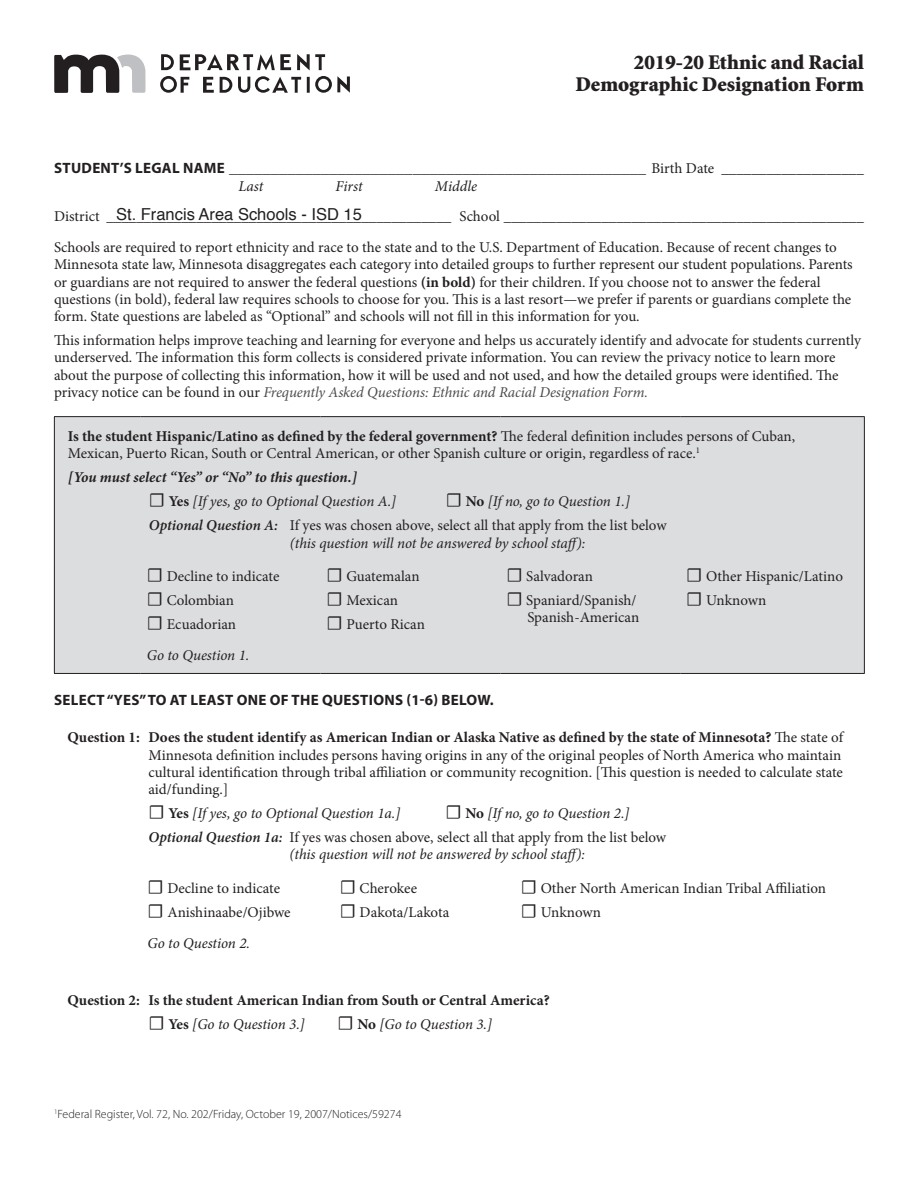
<style>
.page{position:relative;width:918px;height:1188px;background:#fff}
.page>*{position:absolute;margin:0;border:0;box-sizing:border-box;transform-origin:0 0}
.Body{font:900 21px/22.5px "Minion Std";color:#231f20;text-align:right}
.Body-2{font:16.5px "Helvetica";color:#231f20}
.Body-3{font:15px/17.2px "Minion Pro";color:#231f20}
.Body-4{font:italic 15px "Minion Pro";letter-spacing:-.005em;color:#231f20}
.Body-5{font:15px "Helvetica";color:#231f20}
.Body-6{font:700 15px "Minion Pro";color:#231f20}
.Body-7{font:700 15px "Myriad Pro";letter-spacing:.02em;color:#231f20}
.Body-8{font:italic 700 15px "Minion Pro";letter-spacing:-.005em;color:#231f20}
.Body-9{font:300 12px "Myriad Pro";color:#231f20}
.s1{font-family:"Myriad Pro";font-weight:700}
.s2{font-family:"Minion Pro"}
.s3{font-weight:700}
.s4{font-style:italic;color:#4b4c4d}
.s5{font-style:normal;font-size:19.5px}
.s6{font-weight:700;font-style:normal}
.s7{font-weight:600;font-style:italic}
.s8{font-style:italic}
.s9{font-size:19.5px}
</style>
<div class="page">
<div style="left:55px;top:417px;width:809px;height:256px;background:#dcdddf"></div>
<hr style="left:54px;top:416px;width:87px;height:1px;background:#231f20">
<hr style="left:54px;top:417px;width:1px;height:144px;background:#231f20">
<hr style="left:141px;top:416px;width:180px;height:1px;background:#231f20">
<hr style="left:321px;top:416px;width:179px;height:1px;background:#231f20">
<hr style="left:500px;top:416px;width:180px;height:1px;background:#231f20">
<hr style="left:680px;top:416px;width:185px;height:1px;background:#231f20">
<hr style="left:864px;top:417px;width:1px;height:144px;background:#231f20">
<hr style="left:54px;top:561px;width:1px;height:112px;background:#231f20">
<hr style="left:864px;top:561px;width:1px;height:112px;background:#231f20">
<hr style="left:54px;top:673px;width:87px;height:1px;background:#231f20">
<hr style="left:141px;top:673px;width:180px;height:1px;background:#231f20">
<hr style="left:321px;top:673px;width:179px;height:1px;background:#231f20">
<hr style="left:500px;top:673px;width:180px;height:1px;background:#231f20">
<hr style="left:680px;top:673px;width:185px;height:1px;background:#231f20">
<svg style="left:161px;top:54px;width:13px;height:16px"></svg>
<svg style="left:297px;top:54px;width:28px;height:16px"></svg>
<svg style="left:160px;top:76px;width:29px;height:17px"></svg>
<svg style="left:220px;top:77px;width:12px;height:16px"></svg>
<svg style="left:180px;top:54px;width:111px;height:16px"></svg>
<svg style="left:203px;top:77px;width:11px;height:16px"></svg>
<svg style="left:238px;top:76px;width:63px;height:17px"></svg>
<svg style="left:307px;top:76px;width:43px;height:17px"></svg>
<svg style="left:54px;top:55px;width:91px;height:38px"></svg>
<p class="Body" style="left:575px;top:51px;width:290px">2019-20 Ethnic and Racial<br>Demographic Designation Form</p>
<p class="Body-5" style="left:54px;top:156px;width:811px"><span class="s1">STUDENT’S LEGAL NAME</span> __________________________________________________ <span class="s2">Birth Date ___________________</span></p>
<p class="Body-4" style="left:238px;top:175px;width:26px">Last</p>
<p class="Body-4" style="left:336px;top:175px;width:29px">First</p>
<p class="Body-4" style="left:435px;top:175px;width:44px">Middle</p>
<p class="Body-3" style="left:54px;top:208px;width:811px">District ______________________________________________ School ________________________________________________</p>
<p class="Body-3" style="left:54px;top:239px;width:800px">Schools are required to report ethnicity and race to the state and to the U.S. Department of Education. Because of recent changes to Minnesota state law, Minnesota disaggregates each category into detailed groups to further represent our student populations. Parents or guardians are not required to answer the federal questions <span class="s3">(in bold)</span> for their children. If you choose not to answer the federal questions (in bold), federal law requires schools to choose for you. This is a last resort—we prefer if parents or guardians complete the form. State questions are labeled as “Optional” and schools will not fill in this information for you.</p>
<p class="Body-3" style="left:54px;top:332px;width:808px">This information helps improve teaching and learning for everyone and helps us accurately identify and advocate for students currently underserved. The information this form collects is considered private information. You can review the privacy notice to learn more about the purpose of collecting this information, how it will be used and not used, and how the detailed groups were identified. The privacy notice can be found in our <span class="s4">Frequently Asked Questions: Ethnic and Racial Designation Form.</span></p>
<p class="Body-3" style="left:68px;top:428px;width:729px"><span class="s3">Is the student Hispanic/Latino as defined by the federal government?</span> The federal definition includes persons of Cuban,<br>Mexican, Puerto Rican, South or Central American, or other Spanish culture or origin, regardless of race.<sup>1</sup></p>
<p class="Body-8" style="left:68px;top:467px;width:291px">[You must select “Yes” or “No” to this question.]</p>
<p class="Body-4" style="left:149px;top:491px;width:249px"><span class="s5">☐</span> <span class="s6">Yes</span> [If yes, go to Optional Question A.]</p>
<p class="Body-4" style="left:446px;top:491px;width:186px"><span class="s5">☐</span> <span class="s6">No</span> [If no, go to Question 1.]</p>
<p class="Body-3" style="left:290px;top:517px;width:378px;text-indent:-141px"><span class="s7">Optional Question A:</span> If yes was chosen above, select all that apply from the list below <span class="s8">(this question will not be answered by school staff):</span></p>
<p class="Body-3" style="left:147px;top:568px;width:134px"><span class="s9">☐</span> Decline to indicate</p>
<p class="Body-3" style="left:147px;top:592px;width:89px"><span class="s9">☐</span> Colombian</p>
<p class="Body-3" style="left:147px;top:616px;width:91px"><span class="s9">☐</span> Ecuadorian</p>
<p class="Body-4" style="left:147px;top:645px;width:104px">Go to Question 1.</p>
<p class="Body-2" style="left:116px;top:202px;width:247px">St. Francis Area Schools - ISD 15</p>
<p class="Body-3" style="left:327px;top:568px;width:94px"><span class="s9">☐</span> Guatemalan</p>
<p class="Body-3" style="left:327px;top:592px;width:73px"><span class="s9">☐</span> Mexican</p>
<p class="Body-3" style="left:327px;top:616px;width:100px"><span class="s9">☐</span> Puerto Rican</p>
<p class="Body-3" style="left:506px;top:568px;width:88px"><span class="s9">☐</span> Salvadoran</p>
<p class="Body-3" style="left:506px;top:592px;width:134px;text-align:right"><span class="s9">☐</span> Spaniard/Spanish/<br>Spanish-American</p>
<p class="Body-3" style="left:686px;top:568px;width:158px"><span class="s9">☐</span> Other Hispanic/Latino</p>
<p class="Body-3" style="left:686px;top:592px;width:82px"><span class="s9">☐</span> Unknown</p>
<p class="Body-7" style="left:54px;top:690px;width:441px">SELECT “YES” TO AT LEAST ONE OF THE QUESTIONS (1-6) BELOW.</p>
<p class="Body-3" style="left:148px;top:729px;width:696px;text-indent:-81px"><span class="s3">Question 1: Does the student identify as American Indian or Alaska Native as defined by the state of Minnesota?</span> The state of Minnesota definition includes persons having origins in any of the original peoples of North America who maintain cultural identification through tribal affiliation or community recognition. [This question is needed to calculate state aid/funding.]</p>
<p class="Body-4" style="left:148px;top:803px;width:254px"><span class="s5">☐</span> <span class="s6">Yes</span> [If yes, go to Optional Question 1a.]</p>
<p class="Body-4" style="left:446px;top:803px;width:186px"><span class="s5">☐</span> <span class="s6">No</span> [If no, go to Question 2.]</p>
<p class="Body-3" style="left:290px;top:829px;width:378px;text-indent:-141px"><span class="s7">Optional Question 1a:</span> If yes was chosen above, select all that apply from the list below <span class="s8">(this question will not be answered by school staff):</span></p>
<p class="Body-3" style="left:147px;top:880px;width:134px"><span class="s9">☐</span> Decline to indicate</p>
<p class="Body-3" style="left:147px;top:904px;width:145px"><span class="s9">☐</span> Anishinaabe/Ojibwe</p>
<p class="Body-4" style="left:147px;top:933px;width:104px">Go to Question 2.</p>
<p class="Body-3" style="left:340px;top:880px;width:79px"><span class="s9">☐</span> Cherokee</p>
<p class="Body-3" style="left:340px;top:904px;width:111px"><span class="s9">☐</span> Dakota/Lakota</p>
<p class="Body-3" style="left:521px;top:880px;width:307px"><span class="s9">☐</span> Other North American Indian Tribal Affiliation</p>
<p class="Body-3" style="left:521px;top:904px;width:82px"><span class="s9">☐</span> Unknown</p>
<p class="Body-6" style="left:68px;top:990px;width:484px">Question 2: Is the student American Indian from South or Central America?</p>
<p class="Body-4" style="left:148px;top:1014px;width:158px"><span class="s5">☐</span> <span class="s6">Yes</span> [Go to Question 3.]</p>
<p class="Body-4" style="left:338px;top:1014px;width:156px"><span class="s5">☐</span> <span class="s6">No</span> [Go to Question 3.]</p>
<p class="Body-9" style="left:54px;top:1108px;width:349px"><sup>1</sup>Federal Register, Vol. 72, No. 202/Friday, October 19, 2007/Notices/59274</p>
</div>
